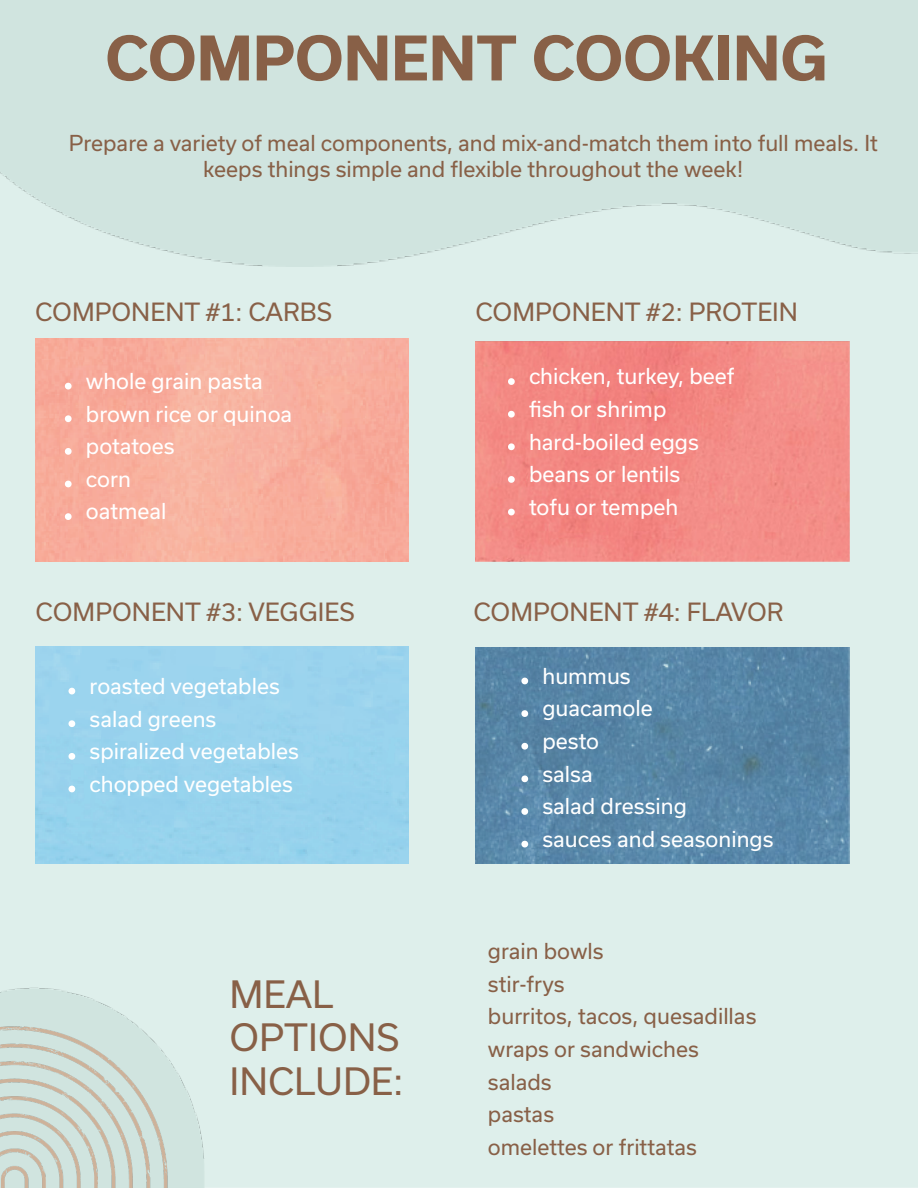
<style>
.page{position:relative;width:918px;height:1188px;background:#fff}
.page>*{position:absolute;margin:0;border:0;box-sizing:border-box;transform-origin:0 0}
.t1{font:700 58.5px "Usual";color:#886047}
.t2{font:36px/43.2px "Usual";color:#886047}
.t3{font:24px "Usual";color:#886047}
.t4{font:21px/32.5px "Usual";color:#fff}
.t5{font:21px/32.5px "Usual";color:#886047;text-align:center}
</style>
<div class="page">
<div style="left:0;top:267px;width:918px;height:921px;background:#deefeb"></div>
<img style="left:0;top:974px;width:204px;height:214px">
<img style="left:0;top:1027px;width:168px;height:161px">
<img style="left:36px;top:339px;width:372px;height:223px">
<div style="left:36px;top:647px;width:372px;height:216px;background:#99d3ed"></div>
<img style="left:475px;top:648px;width:374px;height:216px">
<svg style="left:521px;top:678px;width:7px;height:6px"></svg>
<svg style="left:521px;top:710px;width:7px;height:7px"></svg>
<svg style="left:521px;top:743px;width:7px;height:7px"></svg>
<svg style="left:521px;top:775px;width:7px;height:7px"></svg>
<svg style="left:521px;top:808px;width:7px;height:7px"></svg>
<svg style="left:521px;top:841px;width:7px;height:6px"></svg>
<img style="left:475px;top:340px;width:374px;height:222px">
<svg style="left:65px;top:383px;width:7px;height:6px"></svg>
<svg style="left:65px;top:415px;width:7px;height:7px"></svg>
<svg style="left:65px;top:448px;width:7px;height:7px"></svg>
<svg style="left:65px;top:481px;width:7px;height:6px"></svg>
<svg style="left:65px;top:513px;width:7px;height:7px"></svg>
<svg style="left:508px;top:378px;width:7px;height:7px"></svg>
<svg style="left:508px;top:411px;width:7px;height:7px"></svg>
<svg style="left:508px;top:443px;width:7px;height:7px"></svg>
<svg style="left:508px;top:476px;width:7px;height:7px"></svg>
<svg style="left:508px;top:509px;width:7px;height:6px"></svg>
<svg style="left:69px;top:688px;width:6px;height:6px"></svg>
<svg style="left:69px;top:720px;width:6px;height:7px"></svg>
<svg style="left:69px;top:753px;width:6px;height:7px"></svg>
<svg style="left:69px;top:786px;width:6px;height:6px"></svg>
<h1 class="t1" style="left:105px;top:25px;width:724px">COMPONENT COOKING</h1>
<p class="t5" style="left:69px;top:131px;width:811px;line-height:25.2px">Prepare a variety of meal components, and mix-and-match them into full meals. It keeps things simple and flexible throughout the week!</p>
<p class="t3" style="left:35px;top:299px;width:299px">COMPONENT #1: CARBS</p>
<p class="t3" style="left:475px;top:299px;width:324px">COMPONENT #2: PROTEIN</p>
<p class="t4" style="left:86px;top:365px;width:208px">whole grain pasta brown rice or quinoa potatoes<br>corn<br>oatmeal</p>
<p class="t3" style="left:36px;top:598px;width:321px">COMPONENT #3: VEGGIES</p>
<p class="t4" style="left:90px;top:670px;width:211px">roasted vegetables salad greens spiralized vegetables chopped vegetables</p>
<h2 class="t2" style="left:229px;top:973px;width:176px">MEAL<br>OPTIONS<br>INCLUDE:</h2>
<p class="t4" style="left:529px;top:360px;width:207px">chicken, turkey, beef fish or shrimp hard-boiled eggs beans or lentils<br>tofu or tempeh</p>
<p class="t3" style="left:473px;top:598px;width:312px">COMPONENT #4: FLAVOR</p>
<p class="t4" style="left:542px;top:660px;width:233px">hummus<br>guacamole<br>pesto<br>salsa<br>salad dressing<br>sauces and seasonings</p>
<p class="t5" style="left:488px;top:935px;width:270px;text-align:left">grain bowls<br>stir-frys<br>burritos, tacos, quesadillas wraps or sandwiches salads<br>pastas<br>omelettes or frittatas</p>
</div>
